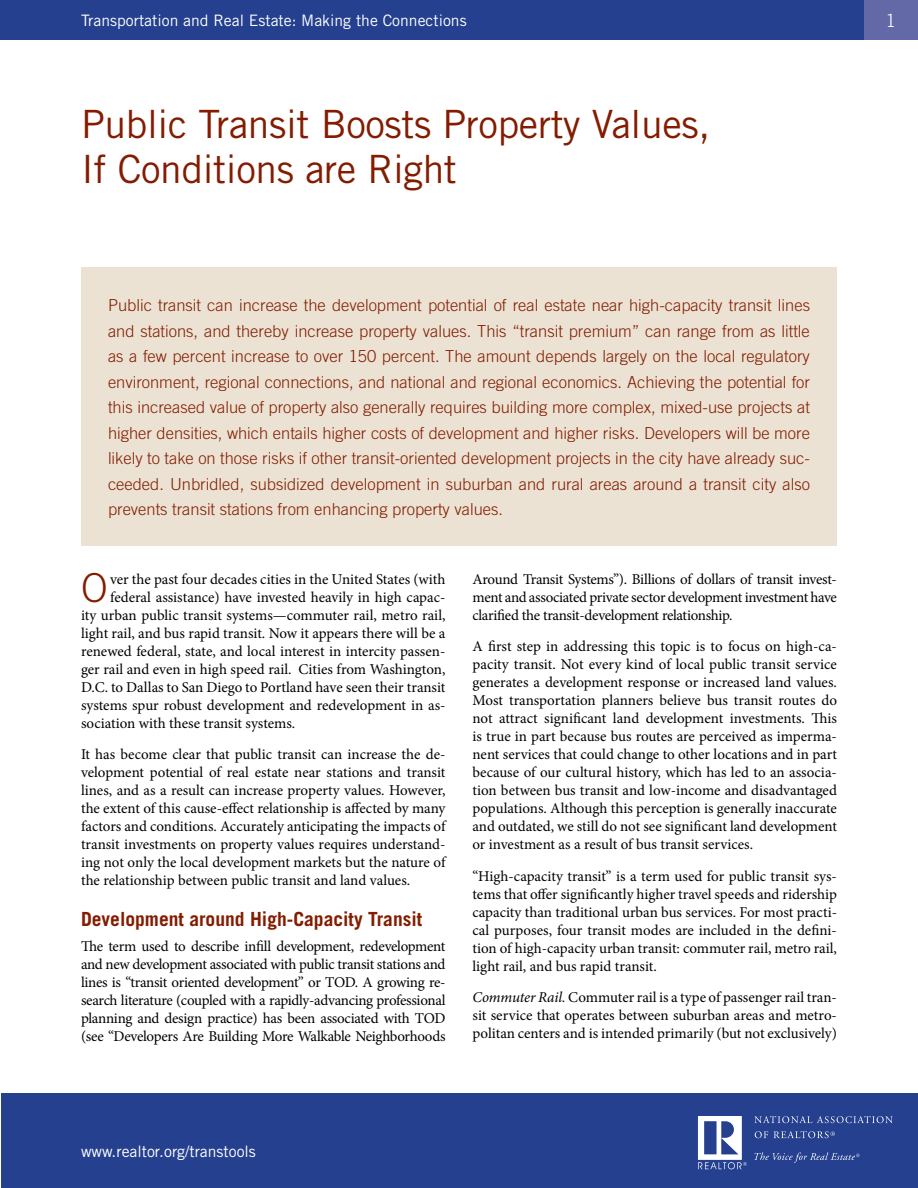
<style>
.page{position:relative;width:918px;height:1188px;background:#fff}
.page>*{position:absolute;margin:0;border:0;box-sizing:border-box;transform-origin:0 0}
.t1{font:300 39.9px "Trade Gothic";color:#831c00}
.t2{font:39px/45px "Trade Gothic";letter-spacing:-.01em;color:#831c00}
.t3{font:700 19.5px "Trade Gothic";color:#831c00}
.t4{font:300 18px "Trade Gothic";color:#fff}
.t5{font:300 16.5px/25.5px "Trade Gothic";color:#831c00;text-align:justify}
.t6{font:15.75px "Trade Gothic";color:#fff}
.t7{font:15px/18px "Minion Pro";letter-spacing:-.005em;color:#000;text-align:justify}
.s1{font-style:italic}
</style>
<div class="page">
<div style="left:0;top:0;width:918px;height:40px;background:#25408f"></div>
<div style="left:864px;top:0;width:54px;height:40px;background:#6369a6"></div>
<div style="left:1px;top:1094px;width:917px;height:94px;background:#25408f"></div>
<svg style="left:755px;top:1131px;width:13px;height:7px"></svg>
<svg style="left:774px;top:1131px;width:61px;height:7px"></svg>
<svg style="left:754px;top:1116px;width:139px;height:7px"></svg>
<svg style="left:754px;top:1152px;width:106px;height:11px"></svg>
<svg style="left:698px;top:1116px;width:49px;height:53px"></svg>
<div style="left:81px;top:268px;width:756px;height:278px;background:#ebe2d3"></div>
<p class="t6" style="left:81px;top:11px;width:387px">Transportation and Real Estate: Making the Connections</p>
<p class="t4" style="left:886px;top:10px;width:12px">1</p>
<h2 class="t2" style="left:81px;top:101px;width:631px">Public Transit Boosts Property Values,<br>If Conditions are Right</h2>
<p class="t5" style="left:108px;top:292px;width:704px">Public transit can increase the development potential of real estate near high-capacity transit lines and stations, and thereby increase property values. This “transit premium” can range from as little as a few percent increase to over 150 percent. The amount depends largely on the local regulatory environment, regional connections, and national and regional economics. Achieving the potential for this increased value of property also generally requires building more complex, mixed-use projects at higher densities, which entails higher costs of development and higher risks. Developers will be more likely to take on those risks if other transit-oriented development projects in the city have already suc&shy;ceeded. Unbridled, subsidized development in suburban and rural areas around a transit city also prevents transit stations from enhancing property values.</p>
<h1 class="t1" style="left:81px;top:564px;width:28px">O</h1>
<p class="t7" style="left:110px;top:570px;width:337px">ver the past four decades cities in the United States (with</p>
<p class="t7" style="left:110px;top:588px;width:337px">federal assistance) have invested heavily in high capac-</p>
<p class="t7" style="left:81px;top:606px;width:366px">ity urban public transit systems—commuter rail, metro rail,</p>
<p class="t7" style="left:81px;top:624px;width:366px">light rail, and bus rapid transit. Now it appears there will be a</p>
<p class="t7" style="left:81px;top:642px;width:366px">renewed federal, state, and local interest in intercity passen-</p>
<p class="t7" style="left:81px;top:660px;width:366px">ger rail and even in high speed rail. Cities from Washington,</p>
<p class="t7" style="left:81px;top:678px;width:366px">D.C. to Dallas to San Diego to Portland have seen their transit</p>
<p class="t7" style="left:81px;top:696px;width:366px">systems spur robust development and redevelopment in as-</p>
<p class="t7" style="left:81px;top:714px;width:216px">sociation with these transit systems.</p>
<p class="t7" style="left:81px;top:746px;width:366px">It has become clear that public transit can increase the de&shy;velopment potential of real estate near stations and transit lines, and as a result can increase property values. However, the extent of this cause-effect relationship is affected by many factors and conditions. Accurately anticipating the impacts of transit investments on property values requires understand&shy;ing not only the local development markets but the nature of the relationship between public transit and land values.</p>
<h3 class="t3" style="left:81px;top:907px;width:343px">Development around High-Capacity Transit</h3>
<p class="t7" style="left:81px;top:937px;width:366px">The term used to describe infill development, redevelopment and new development associated with public transit stations and lines is “transit oriented development” or TOD. A growing re&shy;search literature (coupled with a rapidly-advancing professional planning and design practice) has been associated with TOD (see “Developers Are Building More Walkable Neighborhoods</p>
<p class="t7" style="left:472px;top:570px;width:366px">Around Transit Systems”). Billions of dollars of transit invest&shy;ment and associated private sector development investment have clarified the transit-development relationship.</p>
<p class="t7" style="left:472px;top:638px;width:366px">A first step in addressing this topic is to focus on high-ca&shy;pacity transit. Not every kind of local public transit service generates a development response or increased land values.<br>Most transportation planners believe bus transit routes do not attract significant land development investments. This is true in part because bus routes are perceived as imperma&shy;nent services that could change to other locations and in part because of our cultural history, which has led to an associa&shy;tion between bus transit and low-income and disadvantaged populations. Although this perception is generally inaccurate and outdated, we still do not see significant land development or investment as a result of bus transit services.</p>
<p class="t7" style="left:472px;top:867px;width:366px">“High-capacity transit” is a term used for public transit sys&shy;tems that offer significantly higher travel speeds and ridership capacity than traditional urban bus services. For most practi&shy;cal purposes, four transit modes are included in the defini&shy;tion of high-capacity urban transit: commuter rail, metro rail, light rail, and bus rapid transit.</p>
<p class="t7" style="left:472px;top:989px;width:366px"><span class="s1">Commuter Rail.</span> Commuter rail is a type of passenger rail tran&shy;sit service that operates between suburban areas and metro&shy;politan centers and is intended primarily (but not exclusively)</p>
<p class="t6" style="left:81px;top:1142px;width:176px">www.realtor.org/transtools</p>
</div>
